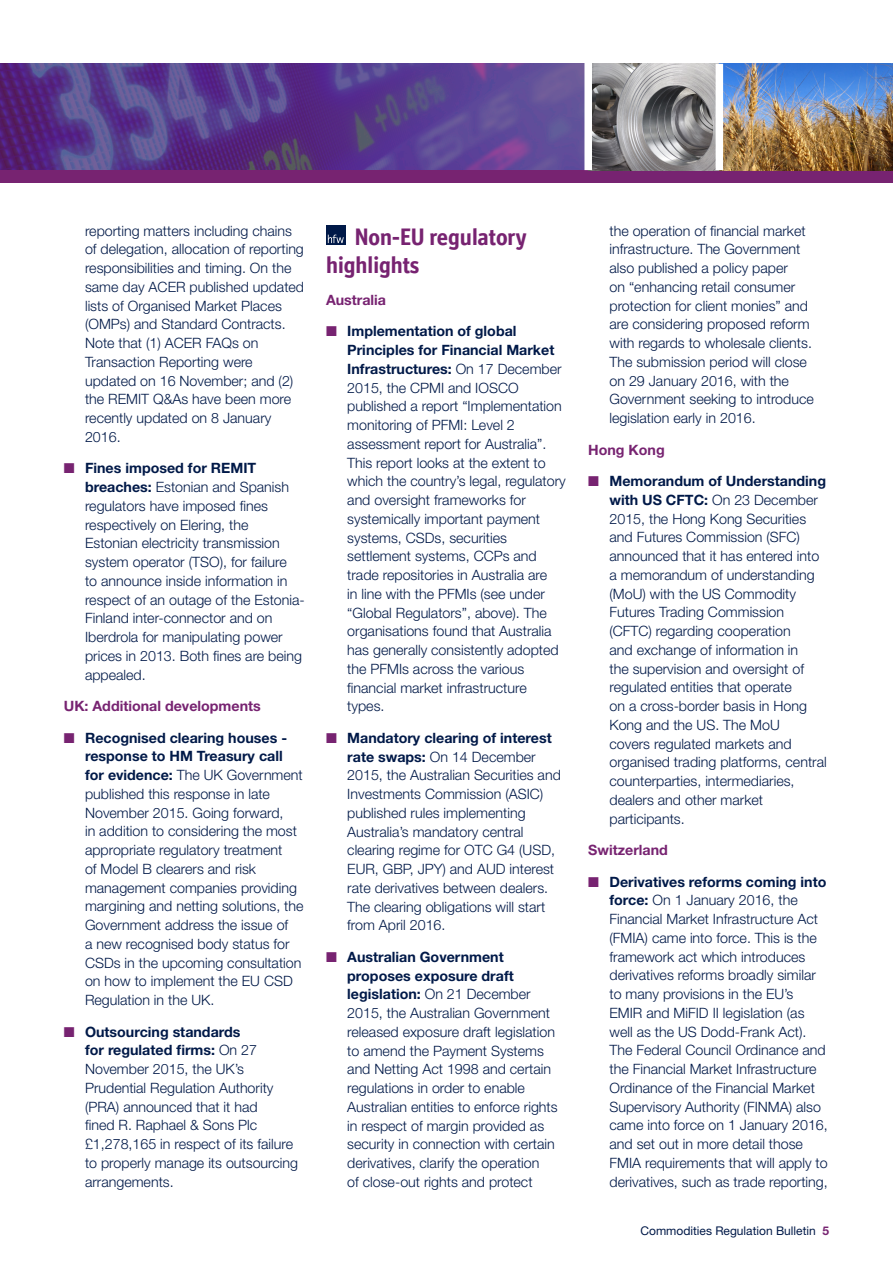
<style>
.page{position:relative;width:893px;height:1263px;background:#fff}
.page>*{position:absolute;margin:0;border:0;box-sizing:border-box;transform-origin:0 0}
.BULLETIN_-_Article_H{font:700 24px/28.8px "Officina Display ITC Std";color:#772371}
.t1{font:300 14.25px/18.8px "Helvetica Neue LT Std";color:#001948}
.BULLETIN_-_Subhead_1{font:700 14.25px "Helvetica Neue LT Std";color:#772371}
.t2{font:12px "Helvetica Neue LT Std";color:#001948}
.s1{color:#772371}
.s2{font-weight:700}
.s3{font-weight:700;color:#772371}
</style>
<div class="page">
<img style="left:0;top:64px;width:584px;height:106px">
<div style="left:0;top:170px;width:893px;height:13px;background:#772371"></div>
<img style="left:592px;top:64px;width:301px;height:106px">
<div style="left:716px;top:64px;width:7px;height:106px;background:#fff"></div>
<div style="left:326px;top:225px;width:19px;height:19px;background:#001948"></div>
<svg style="left:328px;top:235px;width:16px;height:8px"></svg>
<p class="t1" style="left:85px;top:221px;width:221px">reporting matters including chains of delegation, allocation of reporting responsibilities and timing. On the same day ACER published updated lists of Organised Market Places (OMPs) and Standard Contracts.<br>Note that (1) ACER FAQs on<br>Transaction Reporting were updated on 16 November; and (2) the REMIT Q&amp;As have been more recently updated on 8 January<br>2016.</p>
<p class="t1" style="left:85px;top:459px;width:221px;text-indent:-21px"><span class="s1">■</span> <span class="s2">Fines imposed for REMIT breaches:</span> Estonian and Spanish regulators have imposed fines respectively on Elering, the<br>Estonian electricity transmission system operator (TSO), for failure<br>to announce inside information in respect of an outage of the Estonia-<br>Finland inter-connector and on<br>Iberdrola for manipulating power prices in 2013. Both fines are being appealed.</p>
<p class="BULLETIN_-_Subhead_1" style="left:64px;top:697px;width:199px">UK: Additional developments</p>
<p class="t1" style="left:85px;top:728px;width:220px;text-indent:-21px"><span class="s1">■</span> <span class="s2">Recognised clearing houses - response to HM Treasury call for evidence:</span> The UK Government published this response in late<br>November 2015. Going forward,<br>in addition to considering the most appropriate regulatory treatment<br>of Model B clearers and risk management companies providing margining and netting solutions, the<br>Government address the issue of<br>a new recognised body status for<br>CSDs in the upcoming consultation on how to implement the EU CSD<br>Regulation in the UK.</p>
<p class="t1" style="left:85px;top:1022px;width:215px;text-indent:-21px"><span class="s1">■</span> <span class="s2">Outsourcing standards<br>for regulated firms:</span> On 27<br>November 2015, the UK’s<br>Prudential Regulation Authority (PRA) announced that it had<br>fined R. Raphael &amp; Sons Plc £1,278,165 in respect of its failure to properly manage its outsourcing arrangements.</p>
<p class="BULLETIN_-_Article_H" style="left:326px;top:222px;width:202px;text-indent:29px">Non-EU regulatory highlights</p>
<p class="BULLETIN_-_Subhead_1" style="left:326px;top:291px;width:62px">Australia</p>
<p class="t1" style="left:347px;top:322px;width:220px;text-indent:-21px"><span class="s1">■</span> <span class="s2">Implementation of global<br>Principles for Financial Market<br>Infrastructures:</span> On 17 December<br>2015, the CPMI and IOSCO published a report “Implementation monitoring of PFMI: Level 2 assessment report for Australia”.<br>This report looks at the extent to which the country’s legal, regulatory and oversight frameworks for systemically important payment systems, CSDs, securities settlement systems, CCPs and trade repositories in Australia are<br>in line with the PFMIs (see under “Global Regulators”, above). The organisations found that Australia has generally consistently adopted the PFMIs across the various financial market infrastructure types.</p>
<p class="t1" style="left:347px;top:728px;width:215px;text-indent:-21px"><span class="s1">■</span> <span class="s2">Mandatory clearing of interest rate swaps:</span> On 14 December<br>2015, the Australian Securities and<br>Investments Commission (ASIC) published rules implementing<br>Australia’s mandatory central clearing regime for OTC G4 (USD,<br>EUR, GBP, JPY) and AUD interest rate derivatives between dealers.<br>The clearing obligations will start from April 2016.</p>
<p class="t1" style="left:347px;top:947px;width:212px;text-indent:-21px"><span class="s1">■</span> <span class="s2">Australian Government proposes exposure draft legislation:</span> On 21 December<br>2015, the Australian Government released exposure draft legislation to amend the Payment Systems and Netting Act 1998 and certain regulations in order to enable<br>Australian entities to enforce rights in respect of margin provided as security in connection with certain derivatives, clarify the operation<br>of close-out rights and protect</p>
<p class="t1" style="left:609px;top:221px;width:206px">the operation of financial market infrastructure. The Government also published a policy paper<br>on “enhancing retail consumer protection for client monies” and are considering proposed reform with regards to wholesale clients.<br>The submission period will close on 29 January 2016, with the<br>Government seeking to introduce legislation early in 2016.</p>
<p class="BULLETIN_-_Subhead_1" style="left:588px;top:441px;width:78px">Hong Kong</p>
<p class="t1" style="left:609px;top:471px;width:219px;text-indent:-21px"><span class="s1">■</span> <span class="s2">Memorandum of Understanding with US CFTC:</span> On 23 December<br>2015, the Hong Kong Securities and Futures Commission (SFC) announced that it has entered into a memorandum of understanding (MoU) with the US Commodity<br>Futures Trading Commission (CFTC) regarding cooperation<br>and exchange of information in<br>the supervision and oversight of regulated entities that operate<br>on a cross-border basis in Hong<br>Kong and the US. The MoU<br>covers regulated markets and organised trading platforms, central counterparties, intermediaries, dealers and other market participants.</p>
<p class="BULLETIN_-_Subhead_1" style="left:588px;top:841px;width:81px">Switzerland</p>
<p class="t1" style="left:609px;top:872px;width:220px;text-indent:-21px"><span class="s1">■</span> <span class="s2">Derivatives reforms coming into force:</span> On 1 January 2016, the Financial Market Infrastructure Act (FMIA) came into force. This is the framework act which introduces derivatives reforms broadly similar to many provisions in the EU’s EMIR and MiFID II legislation (as well as the US Dodd-Frank Act).<br>The Federal Council Ordinance and the Financial Market Infrastructure Ordinance of the Financial Market Supervisory Authority (FINMA) also came into force on 1 January 2016, and set out in more detail those FMIA requirements that will apply to derivatives, such as trade reporting,</p>
<p class="t2" style="left:640px;top:1224px;width:190px">Commodities Regulation Bulletin <span class="s3">5</span></p>
</div>
